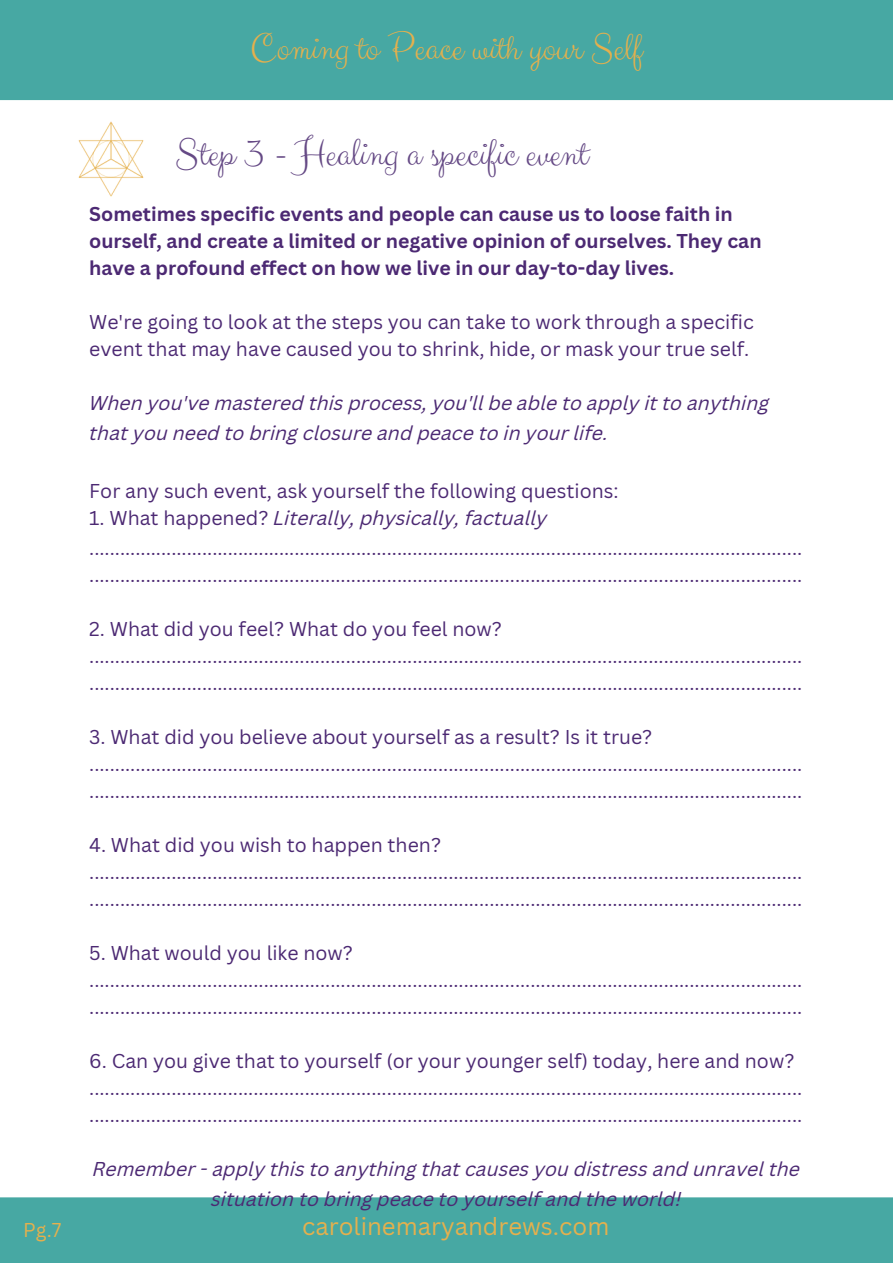
<style>
.page{position:relative;width:893px;height:1264px;background:#fff}
.page>*{position:absolute;margin:0;border:0;box-sizing:border-box;transform-origin:0 0}
.t1{font:40.5px "Clicker Script";color:#654985}
.t2{font:39px "Clicker Script";color:#e5b04d}
.t3{font:24px "Canva Sans";color:#e5b04d}
.t4{font:19.5px/27px "Canva Sans";color:#4c2973}
.t5{font:italic 19.5px/30.3px "Canva Sans";color:#4c2973}
.t6{font:700 19.5px/27px "Canva Sans";color:#4c2973}
.t7{font:19.5px "Canva Sans";color:#e5b04d}
.s1{font-style:normal}
</style>
<div class="page">
<div style="left:0;top:1197px;width:892px;height:65px;background:#47a8a3"></div>
<div style="left:0;top:0;width:892px;height:100px;background:#47a8a3"></div>
<img style="left:78px;top:121px;width:66px;height:76px">
<p class="t2" style="left:250px;top:24px;width:393px">Coming to Peace with your Self</p>
<p class="t1" style="left:175px;top:128px;width:414px">Step 3 - Healing a specific event</p>
<p class="t6" style="left:89px;top:200px;width:673px">Sometimes specific events and people can cause us to loose faith in ourself, and create a limited or negative opinion of ourselves. They can have a profound effect on how we live in our day-to-day lives.</p>
<p class="t4" style="left:89px;top:308px;width:666px">We're going to look at the steps you can take to work through a specific event that may have caused you to shrink, hide, or mask your true self.</p>
<p class="t5" style="left:89px;top:389px;width:681px">When you've mastered this process, you'll be able to apply it to anything that you need to bring closure and peace to in your life.</p>
<p class="t4" style="left:89px;top:476px;width:531px">For any such event, ask yourself the following questions:</p>
<p class="t5" style="left:89px;top:504px;width:459px"><span class="s1">1. What happened?</span> Literally, physically, factually</p>
<p class="t4" style="left:89px;top:534px;width:714px">........................................................................................................................................... ...........................................................................................................................................</p>
<p class="t4" style="left:89px;top:615px;width:414px">2. What did you feel? What do you feel now?</p>
<p class="t4" style="left:89px;top:641px;width:714px">........................................................................................................................................... ...........................................................................................................................................</p>
<p class="t4" style="left:89px;top:722px;width:564px">3. What did you believe about yourself as a result? Is it true?</p>
<p class="t4" style="left:89px;top:749px;width:714px">........................................................................................................................................... ...........................................................................................................................................</p>
<p class="t4" style="left:89px;top:830px;width:353px">4. What did you wish to happen then?</p>
<p class="t4" style="left:89px;top:857px;width:714px">........................................................................................................................................... ...........................................................................................................................................</p>
<p class="t4" style="left:89px;top:938px;width:265px">5. What would you like now?</p>
<p class="t4" style="left:89px;top:965px;width:714px">........................................................................................................................................... ...........................................................................................................................................</p>
<p class="t4" style="left:89px;top:1046px;width:706px">6. Can you give that to yourself (or your younger self) today, here and now?</p>
<p class="t4" style="left:89px;top:1073px;width:714px">........................................................................................................................................... ...........................................................................................................................................</p>
<p class="t5" style="left:93px;top:1155px;width:709px;text-align:center">Remember - apply this to anything that causes you distress and unravel the situation to bring peace to yourself and the world!</p>
<p class="t7" style="left:23px;top:1215px;width:40px">Pg.7</p>
<p class="t3" style="left:302px;top:1208px;width:309px">carolinemaryandrews.com</p>
</div>
